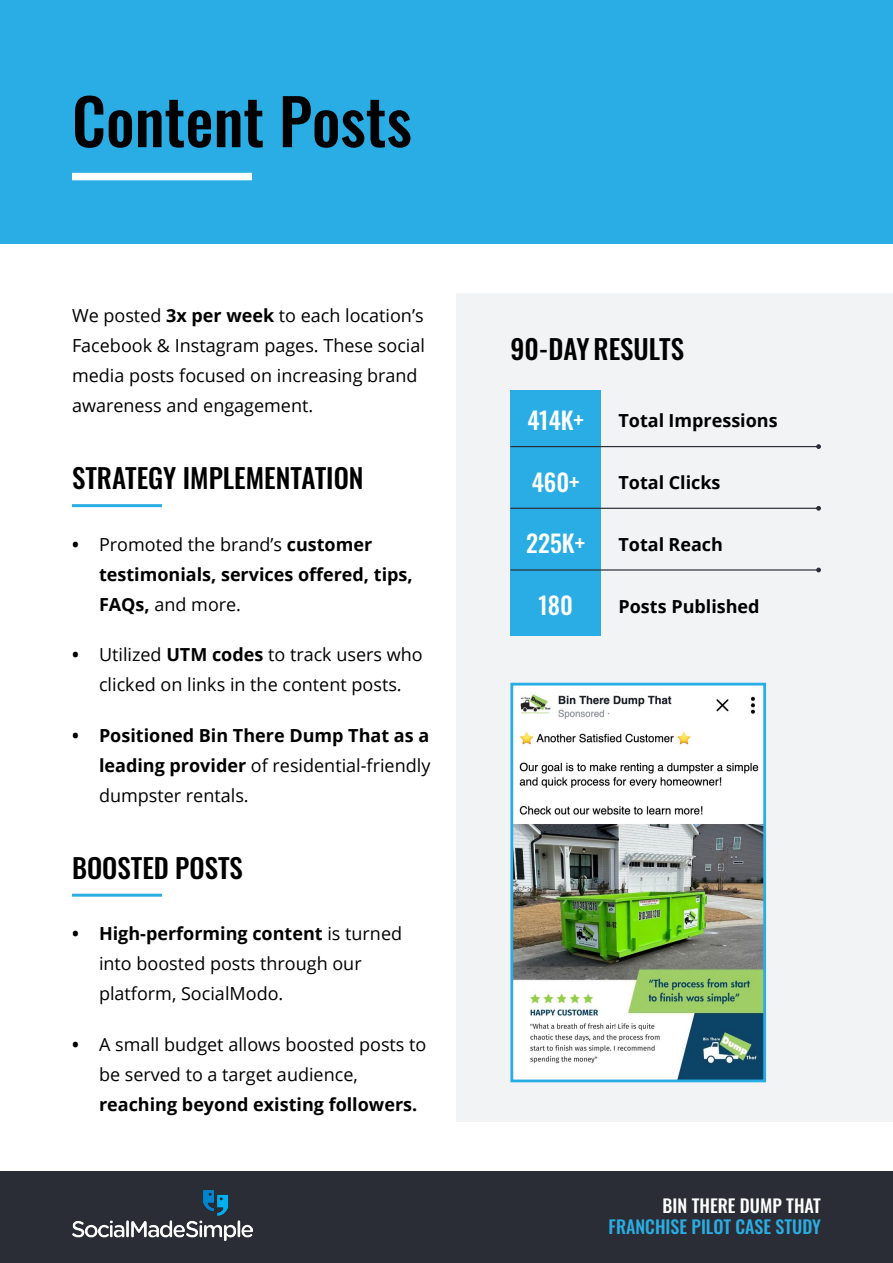
<style>
.page{position:relative;width:893px;height:1263px;background:#fff}
.page>*{position:absolute;margin:0;border:0;box-sizing:border-box;transform-origin:0 0}
.t1{font:500 63px "Oswald";color:#000}
.t2{font:500 27px "Oswald";color:#000}
.t3{font:500 24px "Oswald";color:#fff}
.t4{font:18px/30px "Open Sans";color:#000}
.t5{font:700 18px/30px "Open Sans";color:#000}
.t6{font:500 18px "Oswald";color:#2aade4}
.t7{font:500 18px "Oswald";color:#fff}
.s1{font-weight:700}
.s2{font-weight:400}
</style>
<div class="page">
<div style="left:0;top:1171px;width:893px;height:92px;background:#2a2d35"></div>
<div style="left:0;top:0;width:893px;height:243px;background:#2aade4"></div>
<div style="left:456px;top:293px;width:437px;height:828px;background:#f1f3f4"></div>
<img style="left:510px;top:682px;width:257px;height:401px">
<div style="left:76px;top:173px;width:172px;height:7px;background:#fff"></div>
<div style="left:510px;top:390px;width:91px;height:246px;background:#2aade4"></div>
<hr style="left:510px;top:446px;width:309px;height:1px;background:#2a2d35">
<svg style="left:816px;top:444px;width:5px;height:5px"></svg>
<hr style="left:510px;top:508px;width:309px;height:1px;background:#2a2d35">
<svg style="left:816px;top:506px;width:5px;height:5px"></svg>
<hr style="left:510px;top:569px;width:309px;height:2px;background:#2a2d35">
<svg style="left:816px;top:568px;width:5px;height:4px"></svg>
<hr style="left:74px;top:504px;width:86px;height:3px;background:#2aade4">
<hr style="left:74px;top:894px;width:86px;height:3px;background:#2aade4">
<img style="left:72px;top:1191px;width:180px;height:49px">
<h1 class="t1" style="left:72px;top:89px;width:341px">Content Posts</h1>
<p class="t4" style="left:72px;top:299px;width:355px">We posted <span class="s1">3x per week</span> to each location’s Facebook &amp; Instagram pages. These social media posts focused on increasing brand awareness and engagement.</p>
<h2 class="t2" style="left:72px;top:464px;width:293px">STRATEGY IMPLEMENTATION</h2>
<p class="t5" style="left:99px;top:529px;width:315px;text-indent:-27px">• <span class="s2">Promoted the brand’s</span> customer testimonials, services offered, tips,<br>FAQs, <span class="s2">and more.</span></p>
<p class="t4" style="left:72px;top:639px;width:352px;text-align:center"><span class="s1">•</span> Utilized <span class="s1">UTM codes</span> to track users who clicked on links in the content posts.</p>
<p class="t5" style="left:99px;top:719px;width:333px;text-align:justify;text-indent:-27px">• Positioned Bin There Dump That as a leading provider <span class="s2">of residential-friendly dumpster rentals.</span></p>
<h2 class="t2" style="left:72px;top:853px;width:172px">BOOSTED POSTS</h2>
<p class="t4" style="left:99px;top:918px;width:305px;text-indent:-27px"><span class="s1">• High-performing content</span> is turned into boosted posts through our platform, SocialModo.</p>
<p class="t4" style="left:99px;top:1029px;width:329px;text-indent:-27px"><span class="s1">•</span> A small budget allows boosted posts to be served to a target audience,</p>
<p class="t5" style="left:99px;top:1089px;width:320px">reaching beyond existing followers.</p>
<h2 class="t2" style="left:510px;top:335px;width:175px">90-DAY RESULTS</h2>
<h3 class="t3" style="left:527px;top:408px;width:58px">414K+</h3>
<p class="t5" style="left:618px;top:405px;width:161px">Total Impressions</p>
<h3 class="t3" style="left:532px;top:469px;width:49px">460+</h3>
<p class="t5" style="left:618px;top:467px;width:103px">Total Clicks</p>
<h3 class="t3" style="left:526px;top:531px;width:60px">225K+</h3>
<p class="t5" style="left:618px;top:529px;width:106px">Total Reach</p>
<h3 class="t3" style="left:538px;top:593px;width:36px">180</h3>
<p class="t5" style="left:618px;top:591px;width:143px">Posts Published</p>
<p class="t7" style="left:663px;top:1196px;width:160px">BIN THERE DUMP THAT</p>
<p class="t6" style="left:609px;top:1217px;width:214px">FRANCHISE PILOT CASE STUDY</p>
</div>
